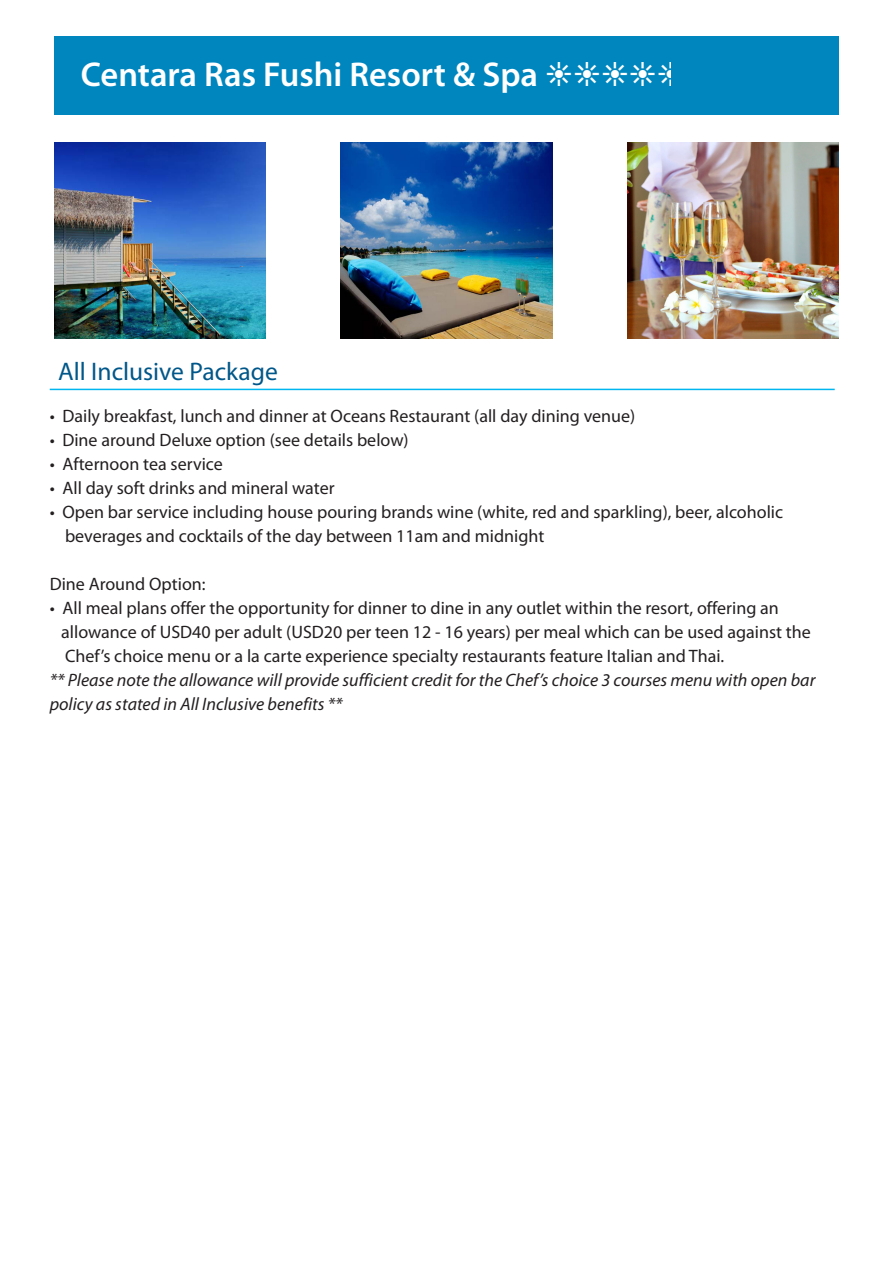
<style>
.page{position:relative;width:893px;height:1263px;background:#fff}
.page>*{position:absolute;margin:0;border:0;box-sizing:border-box;transform-origin:0 0}
.t1{font:600 34.5px "Myriad Pro";color:#fff}
.t2{font:25.5px "Myriad Pro";color:#005789}
.t3{font:18px/24px "Myriad Pro";color:#231f20}
.t4{font:italic 18px/24px "Myriad Pro";color:#231f20}
.s1{font-family:"Minion Pro";font-weight:400;font-size:45px}
</style>
<div class="page">
<div style="left:54px;top:36px;width:785px;height:79px;background:#0086be"></div>
<img style="left:54px;top:142px;width:212px;height:196px">
<img style="left:341px;top:142px;width:211px;height:196px">
<img style="left:627px;top:142px;width:212px;height:196px">
<hr style="left:50px;top:389px;width:785px;height:1px;background:#00b6f0">
<p class="t1" style="left:81px;top:52px;width:605px">Centara Ras Fushi Resort &amp; Spa <span class="s1">•••••</span></p>
<p class="t2" style="left:58px;top:355px;width:221px">All Inclusive Package</p>
<p class="t3" style="left:50px;top:403px;width:587px">• Daily breakfast, lunch and dinner at Oceans Restaurant (all day dining venue)</p>
<p class="t3" style="left:50px;top:427px;width:360px">• Dine around Deluxe option (see details below)</p>
<p class="t3" style="left:50px;top:451px;width:175px">• Afternoon tea service</p>
<p class="t3" style="left:50px;top:475px;width:286px">• All day soft drinks and mineral water</p>
<p class="t3" style="left:50px;top:499px;width:735px">• Open bar service including house pouring brands wine (white, red and sparkling), beer, alcoholic</p>
<p class="t3" style="left:65px;top:523px;width:481px">beverages and cocktails of the day between 11am and midnight</p>
<p class="t3" style="left:50px;top:571px;width:157px">Dine Around Option:</p>
<p class="t3" style="left:61px;top:595px;width:751px;text-indent:-11px">• All meal plans offer the opportunity for dinner to dine in any outlet within the resort, offering an allowance of USD40 per adult (USD20 per teen 12 - 16 years) per meal which can be used against the<br>Chef’s choice menu or a la carte experience specialty restaurants feature Italian and Thai.</p>
<p class="t4" style="left:50px;top:667px;width:767px">** Please note the allowance will provide sufficient credit for the Chef’s choice 3 courses menu with open bar policy as stated in All Inclusive benefits **</p>
</div>
